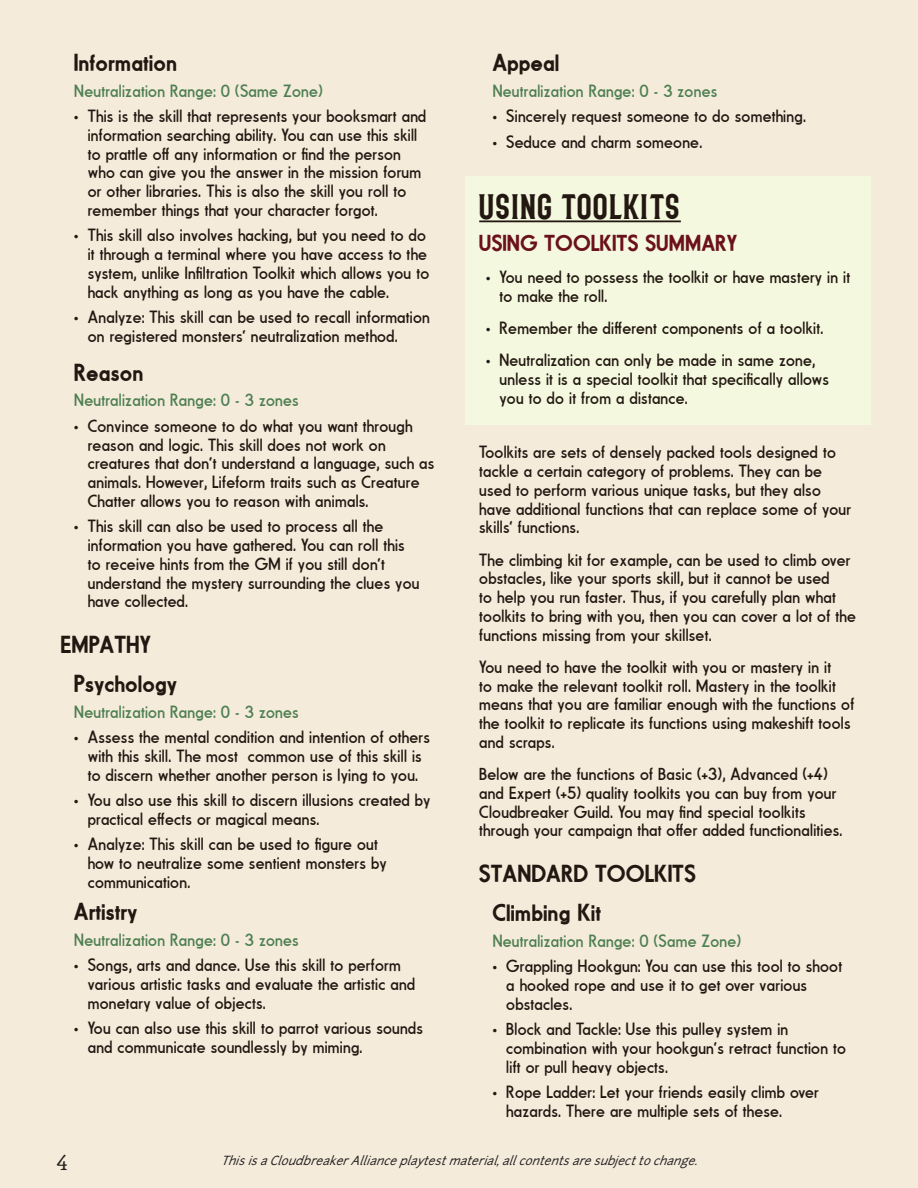
<style>
.page{position:relative;width:918px;height:1188px;background:#f4ebdb}
.page>*{position:absolute;margin:0;border:0;box-sizing:border-box;transform-origin:0 0}
.SUBTITLE{font:36px "Bonard";letter-spacing:.02em;color:#231811}
.SUBTITLE-2{font:24px "Fundamental Brigade Schwer";letter-spacing:.015em;color:#231811}
.Normal_paragraph{font:22.5px "Fundamental Brigade Schwer";letter-spacing:.015em;color:#6b111a}
.t1{font:21px "Andada";color:#231f20}
.SUBTITLE-3{font:17.25px/18.8px "Fundamental Brigade";letter-spacing:.015em;color:#231811}
.SUBTITLE-4{font:17.25px "Fundamental Brigade";letter-spacing:.015em;color:#4d7f50}
.t2{font:italic 12px "Junction";color:#231f20}
</style>
<div class="page">
<div style="left:465px;top:176px;width:406px;height:249px;background:#f4f8df"></div>
<hr style="left:479px;top:220px;width:202px;height:2px;background:#231811">
<p class="SUBTITLE-2" style="left:74px;top:48px;width:104px">Information</p>
<p class="SUBTITLE-4" style="left:74px;top:80px;width:250px">Neutralization Range: 0 (Same Zone)</p>
<p class="SUBTITLE-3" style="left:88px;top:107px;width:340px;text-indent:-14px">• This is the skill that represents your booksmart and information searching ability. You can use this skill to prattle off any information or find the person who can give you the answer in the mission forum or other libraries. This is also the skill you roll to remember things that your character forgot.</p>
<p class="SUBTITLE-3" style="left:88px;top:226px;width:343px;text-indent:-14px">• This skill also involves hacking, but you need to do it through a terminal where you have access to the system, unlike Infiltration Toolkit which allows you to hack anything as long as you have the cable.</p>
<p class="SUBTITLE-3" style="left:88px;top:308px;width:344px;text-indent:-14px">• Analyze: This skill can be used to recall information on registered monsters’ neutralization method.</p>
<p class="SUBTITLE-2" style="left:74px;top:358px;width:71px">Reason</p>
<p class="SUBTITLE-4" style="left:74px;top:390px;width:226px">Neutralization Range: 0 - 3 zones</p>
<p class="SUBTITLE-3" style="left:88px;top:416px;width:348px;text-indent:-14px">• Convince someone to do what you want through reason and logic. This skill does not work on creatures that don’t understand a language, such as animals. However, Lifeform traits such as Creature Chatter allows you to reason with animals.</p>
<p class="SUBTITLE-3" style="left:88px;top:517px;width:333px;text-indent:-14px">• This skill can also be used to process all the information you have gathered. You can roll this to receive hints from the GM if you still don’t understand the mystery surrounding the clues you have collected.</p>
<p class="SUBTITLE-2" style="left:61px;top:630px;width:91px">EMPATHY</p>
<p class="SUBTITLE-2" style="left:74px;top:669px;width:104px">Psychology</p>
<p class="SUBTITLE-4" style="left:74px;top:701px;width:226px">Neutralization Range: 0 - 3 zones</p>
<p class="SUBTITLE-3" style="left:74px;top:728px;width:357px;text-align:center">• Assess the mental condition and intention of others with this skill. The most common use of this skill is<br>to discern whether another person is lying to you.</p>
<p class="SUBTITLE-3" style="left:88px;top:791px;width:344px;text-indent:-14px">• You also use this skill to discern illusions created by practical effects or magical means.</p>
<p class="SUBTITLE-3" style="left:88px;top:835px;width:300px;text-indent:-14px">• Analyze: This skill can be used to figure out how to neutralize some sentient monsters by communication.</p>
<p class="SUBTITLE-2" style="left:74px;top:897px;width:65px">Artistry</p>
<p class="SUBTITLE-4" style="left:74px;top:929px;width:226px">Neutralization Range: 0 - 3 zones</p>
<p class="SUBTITLE-3" style="left:88px;top:956px;width:329px;text-indent:-14px">• Songs, arts and dance. Use this skill to perform various artistic tasks and evaluate the artistic and monetary value of objects.</p>
<p class="SUBTITLE-3" style="left:88px;top:1019px;width:337px;text-indent:-14px">• You can also use this skill to parrot various sounds and communicate soundlessly by miming.</p>
<p class="SUBTITLE-2" style="left:493px;top:48px;width:68px">Appeal</p>
<p class="SUBTITLE-4" style="left:493px;top:80px;width:226px">Neutralization Range: 0 - 3 zones</p>
<p class="SUBTITLE-3" style="left:493px;top:107px;width:315px">• Sincerely request someone to do something.</p>
<p class="SUBTITLE-3" style="left:493px;top:132px;width:211px">• Seduce and charm someone.</p>
<p class="SUBTITLE" style="left:479px;top:189px;width:203px">USING TOOLKITS</p>
<p class="Normal_paragraph" style="left:479px;top:230px;width:259px">USING TOOLKITS SUMMARY</p>
<p class="SUBTITLE-3" style="left:500px;top:268px;width:352px;text-indent:-14px">• You need to possess the toolkit or have mastery in it to make the roll.</p>
<p class="SUBTITLE-3" style="left:486px;top:319px;width:339px">• Remember the different components of a toolkit.</p>
<p class="SUBTITLE-3" style="left:500px;top:351px;width:331px;text-indent:-14px">• Neutralization can only be made in same zone, unless it is a special toolkit that specifically allows you to do it from a distance.</p>
<p class="SUBTITLE-3" style="left:479px;top:443px;width:373px">Toolkits are sets of densely packed tools designed to tackle a certain category of problems. They can be used to perform various unique tasks, but they also have additional functions that can replace some of your skills’ functions.</p>
<p class="SUBTITLE-3" style="left:479px;top:550px;width:378px">The climbing kit for example, can be used to climb over obstacles, like your sports skill, but it cannot be used<br>to help you run faster. Thus, if you carefully plan what toolkits to bring with you, then you can cover a lot of the functions missing from your skillset.</p>
<p class="SUBTITLE-3" style="left:479px;top:657px;width:377px">You need to have the toolkit with you or mastery in it<br>to make the relevant toolkit roll. Mastery in the toolkit means that you are familiar enough with the functions of the toolkit to replicate its functions using makeshift tools and scraps.</p>
<p class="SUBTITLE-3" style="left:479px;top:765px;width:365px">Below are the functions of Basic (+3), Advanced (+4) and Expert (+5) quality toolkits you can buy from your Cloudbreaker Guild. You may find special toolkits through your campaign that offer added functionalities.</p>
<p class="SUBTITLE-2" style="left:479px;top:859px;width:218px">STANDARD TOOLKITS</p>
<p class="SUBTITLE-2" style="left:493px;top:898px;width:110px">Climbing Kit</p>
<p class="SUBTITLE-4" style="left:493px;top:931px;width:250px">Neutralization Range: 0 (Same Zone)</p>
<p class="SUBTITLE-3" style="left:506px;top:957px;width:337px;text-indent:-14px">• Grappling Hookgun: You can use this tool to shoot a hooked rope and use it to get over various obstacles.</p>
<p class="SUBTITLE-3" style="left:506px;top:1020px;width:341px;text-indent:-14px">• Block and Tackle: Use this pulley system in combination with your hookgun’s retract function to lift or pull heavy objects.</p>
<p class="SUBTITLE-3" style="left:506px;top:1083px;width:314px;text-indent:-14px">• Rope Ladder: Let your friends easily climb over hazards. There are multiple sets of these.</p>
<p class="t1" style="left:57px;top:1150px;width:13px">4</p>
<p class="t2" style="left:221px;top:1153px;width:483px">ThisisaCloudbreakerAllianceplaytestmaterial,allcontentsaresubjecttochange.</p>
</div>
